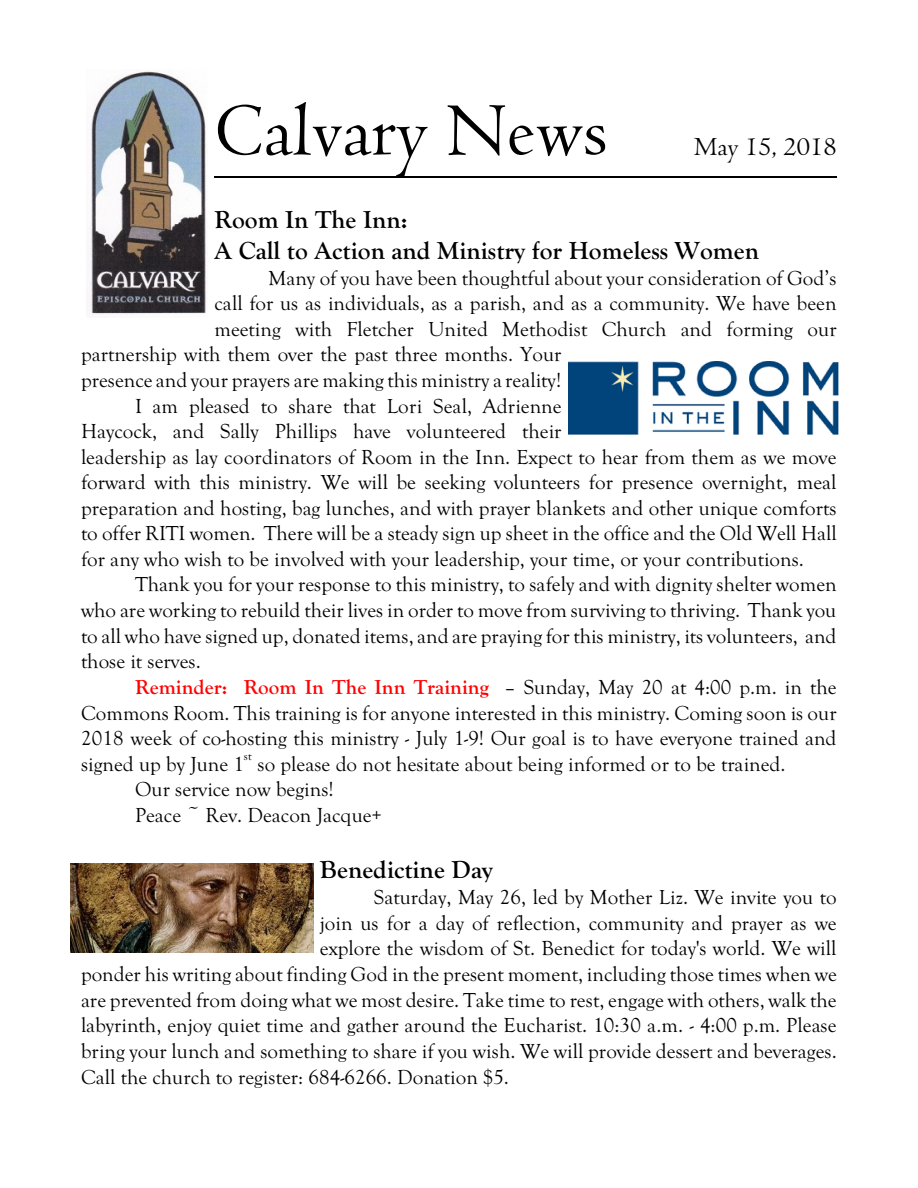
<style>
.page{position:relative;width:918px;height:1188px;background:#fff}
.page>*{position:absolute;margin:0;border:0;box-sizing:border-box;transform-origin:0 0}
.t1{font:78px "Centaur";color:#000}
.t2{font:27px "Centaur";color:#000}
.t3{font:700 25.5px/30.6px "Goudy Old Style T";color:#000}
.t4{font:21px/25.5px "Goudy Old Style T";color:#000}
.t5{font:700 21px "Goudy Old Style T";color:#f00}
.t6{font:12px "Goudy Old Style T";color:#000}
.s1{font-weight:400;color:#000}
</style>
<div class="page">
<hr style="left:215px;top:177px;width:622px;height:1px;background:#000">
<img style="left:86px;top:71px;width:120px;height:247px">
<img style="left:568px;top:361px;width:271px;height:73px">
<img style="left:71px;top:863px;width:242px;height:90px">
<h1 class="t1" style="left:215px;top:102px;width:395px">Calvary News</h1>
<p class="t2" style="left:694px;top:136px;width:145px">May 15, 2018</p>
<p class="t3" style="left:215px;top:204px;width:546px">Room In The Inn:<br>A Call to Action and Ministry for Homeless Women</p>
<p class="t4" style="left:269px;top:265px;width:570px">Many of you have been thoughtful about your consideration of God’s</p>
<p class="t4" style="left:215px;top:291px;width:624px">call for us as individuals, as a parish, and as a community. We have been</p>
<p class="t4" style="left:215px;top:316px;width:624px">meeting with Fletcher United Methodist Church and forming our</p>
<p class="t4" style="left:81px;top:342px;width:482px">partnership with them over the past three months. Your</p>
<p class="t4" style="left:81px;top:367px;width:482px">presence and your prayers are making this ministry a reality!</p>
<p class="t4" style="left:135px;top:393px;width:428px">I am pleased to share that Lori Seal, Adrienne</p>
<p class="t4" style="left:81px;top:418px;width:482px">Haycock, and Sally Phillips have volunteered their</p>
<p class="t4" style="left:81px;top:444px;width:757px">leadership as lay coordinators of Room in the Inn. Expect to hear from them as we move</p>
<p class="t4" style="left:81px;top:470px;width:757px">forward with this ministry. We will be seeking volunteers for presence overnight, meal</p>
<p class="t4" style="left:81px;top:495px;width:757px">preparation and hosting, bag lunches, and with prayer blankets and other unique comforts</p>
<p class="t4" style="left:81px;top:521px;width:757px">to offer RITI women. There will be a steady sign up sheet in the office and the Old Well Hall</p>
<p class="t4" style="left:81px;top:546px;width:725px">for any who wish to be involved with your leadership, your time, or your contributions.</p>
<p class="t4" style="left:135px;top:572px;width:703px">Thank you for your response to this ministry, to safely and with dignity shelter women</p>
<p class="t4" style="left:81px;top:597px;width:757px">who are working to rebuild their lives in order to move from surviving to thriving. Thank you</p>
<p class="t4" style="left:81px;top:623px;width:757px">to all who have signed up, donated items, and are praying for this ministry, its volunteers, and</p>
<p class="t4" style="left:81px;top:649px;width:121px">those it serves.</p>
<p class="t5" style="left:135px;top:675px;width:703px">Reminder: Room In The Inn Training <span class="s1">– Sunday, May 20 at 4:00 p.m. in the</span></p>
<p class="t4" style="left:81px;top:700px;width:757px">Commons Room. This training is for anyone interested in this ministry. Coming soon is our</p>
<p class="t4" style="left:81px;top:726px;width:757px">2018 week of co-hosting this ministry - July 1-9! Our goal is to have everyone trained and</p>
<p class="t4" style="left:81px;top:751px;width:706px">signed up by June 1 so please do not hesitate about being informed or to be trained.</p>
<p class="t6" style="left:244px;top:749px;width:9px">st</p>
<p class="t4" style="left:135px;top:777px;width:249px">Our service now begins!<br>Peace ~ Rev. Deacon Jacque+</p>
<p class="t3" style="left:320px;top:854px;width:175px">Benedictine Day</p>
<p class="t4" style="left:374px;top:885px;width:464px">Saturday, May 26, led by Mother Liz. We invite you to</p>
<p class="t4" style="left:320px;top:910px;width:518px">join us for a day of reflection, community and prayer as we</p>
<p class="t4" style="left:320px;top:936px;width:518px">explore the wisdom of St. Benedict for today's world. We will</p>
<p class="t4" style="left:81px;top:961px;width:757px">ponder his writing about finding God in the present moment, including those times when we</p>
<p class="t4" style="left:81px;top:987px;width:757px">are prevented from doing what we most desire. Take time to rest, engage with others, walk the</p>
<p class="t4" style="left:81px;top:1012px;width:757px">labyrinth, enjoy quiet time and gather around the Eucharist. 10:30 a.m. - 4:00 p.m. Please</p>
<p class="t4" style="left:81px;top:1038px;width:757px">bring your lunch and something to share if you wish. We will provide dessert and beverages.</p>
<p class="t4" style="left:81px;top:1064px;width:430px">Call the church to register: 684-6266. Donation $5.</p>
</div>
